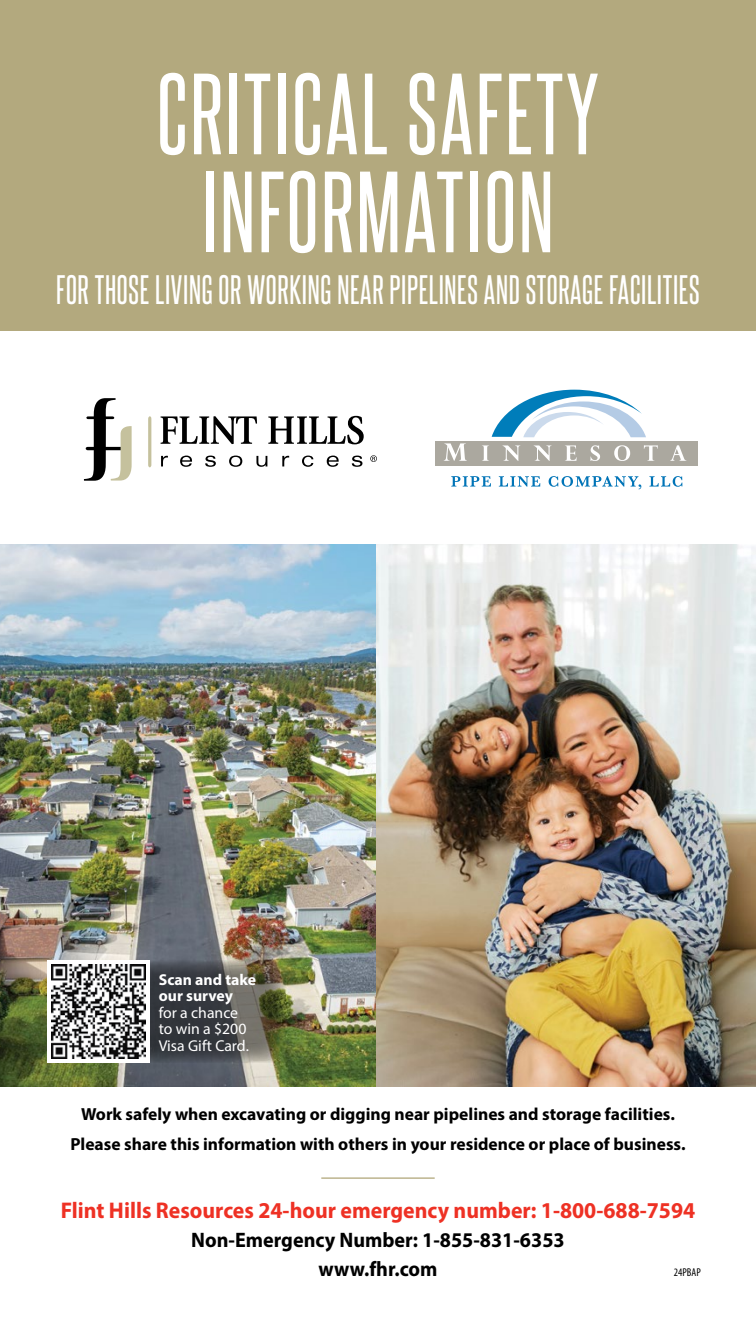
<style>
.page{position:relative;width:756px;height:1323px;background:#fff}
.page>*{position:absolute;margin:0;border:0;box-sizing:border-box;transform-origin:0 0}
.t1{font:98px/98px "Steelfish Rg";letter-spacing:.03em;color:#fff;text-align:center}
.t2{font:35px "Steelfish Rg";letter-spacing:.02em;color:#fff}
.t3{font:700 22.75px "Myriad Pro";color:#ee3124;scale:.96 1}
.t4{font:700 21px/29.2px "Myriad Pro";color:#000;text-align:center;scale:.96 1}
.t5{font:700 17.5px/30.1px "Myriad Pro";color:#000;text-align:center}
.t6{font:15.75px/16.6px "Myriad Pro";color:#fff}
.t7{font:700 15.75px/16.6px "Myriad Pro";color:#fff}
.t8{font:condensed 11.38px "Myriad Pro";color:#000}
</style>
<div class="page">
<div style="left:0;top:0;width:756px;height:331px;background:#b3a97e"></div>
<img style="left:0;top:544px;width:756px;height:543px">
<svg style="left:148px;top:416px;width:3px;height:51px"></svg>
<svg style="left:84px;top:398px;width:48px;height:83px"></svg>
<svg style="left:161px;top:416px;width:96px;height:28px"></svg>
<svg style="left:268px;top:416px;width:96px;height:28px"></svg>
<svg style="left:161px;top:456px;width:7px;height:10px"></svg>
<svg style="left:180px;top:456px;width:12px;height:11px"></svg>
<svg style="left:205px;top:456px;width:11px;height:11px"></svg>
<svg style="left:229px;top:456px;width:13px;height:11px"></svg>
<svg style="left:256px;top:456px;width:11px;height:11px"></svg>
<svg style="left:282px;top:456px;width:7px;height:10px"></svg>
<svg style="left:302px;top:456px;width:11px;height:11px"></svg>
<svg style="left:327px;top:456px;width:12px;height:11px"></svg>
<svg style="left:352px;top:456px;width:10px;height:11px"></svg>
<svg style="left:370px;top:455px;width:7px;height:7px"></svg>
<svg style="left:492px;top:390px;width:154px;height:47px"></svg>
<div style="left:435px;top:441px;width:263px;height:25px;background:#aba89f"></div>
<svg style="left:444px;top:443px;width:23px;height:18px"></svg>
<svg style="left:482px;top:445px;width:7px;height:16px"></svg>
<svg style="left:502px;top:445px;width:18px;height:16px"></svg>
<svg style="left:534px;top:445px;width:18px;height:16px"></svg>
<svg style="left:565px;top:445px;width:12px;height:16px"></svg>
<svg style="left:590px;top:445px;width:10px;height:16px"></svg>
<svg style="left:614px;top:445px;width:16px;height:16px"></svg>
<svg style="left:644px;top:445px;width:14px;height:16px"></svg>
<svg style="left:670px;top:445px;width:16px;height:16px"></svg>
<svg style="left:451px;top:476px;width:40px;height:11px"></svg>
<svg style="left:499px;top:476px;width:41px;height:11px"></svg>
<svg style="left:549px;top:476px;width:92px;height:13px"></svg>
<svg style="left:649px;top:476px;width:33px;height:11px"></svg>
<hr style="left:321px;top:1177px;width:114px;height:2px;background:#b3a97e">
<svg style="left:150px;top:961px;width:136px;height:102px;background:#4d4e49"></svg>
<div style="left:47px;top:961px;width:103px;height:102px;background:#fff"></div>
<img style="left:51px;top:964px;width:95px;height:95px">
<h1 class="t1" style="left:157px;top:63px;width:443px">CRITICAL SAFETY<br>INFORMATION</h1>
<h2 class="t2" style="left:56px;top:268px;width:645px">FOR THOSE LIVING OR WORKING NEAR PIPELINES AND STORAGE FACILITIES</h2>
<p class="t7" style="left:159px;top:970px;width:99px">Scan and take our survey</p>
<p class="t6" style="left:159px;top:1004px;width:92px">for a chance to win a $200<br>Visa Gift Card.</p>
<p class="t5" style="left:70px;top:1098px;width:617px">Work safely when excavating or digging near pipelines and storage facilities.<br>Please share this information with others in your residence or place of business.</p>
<h3 class="t3" style="left:61px;top:1195px;width:663px">Flint Hills Resources 24-hour emergency number: 1-800-688-7594</h3>
<p class="t4" style="left:191px;top:1224px;width:391px">Non-Emergency Number: 1-855-831-6353 www.fhr.com</p>
<p class="t8" style="left:674px;top:1266px;width:28px">24PBAP</p>
</div>
